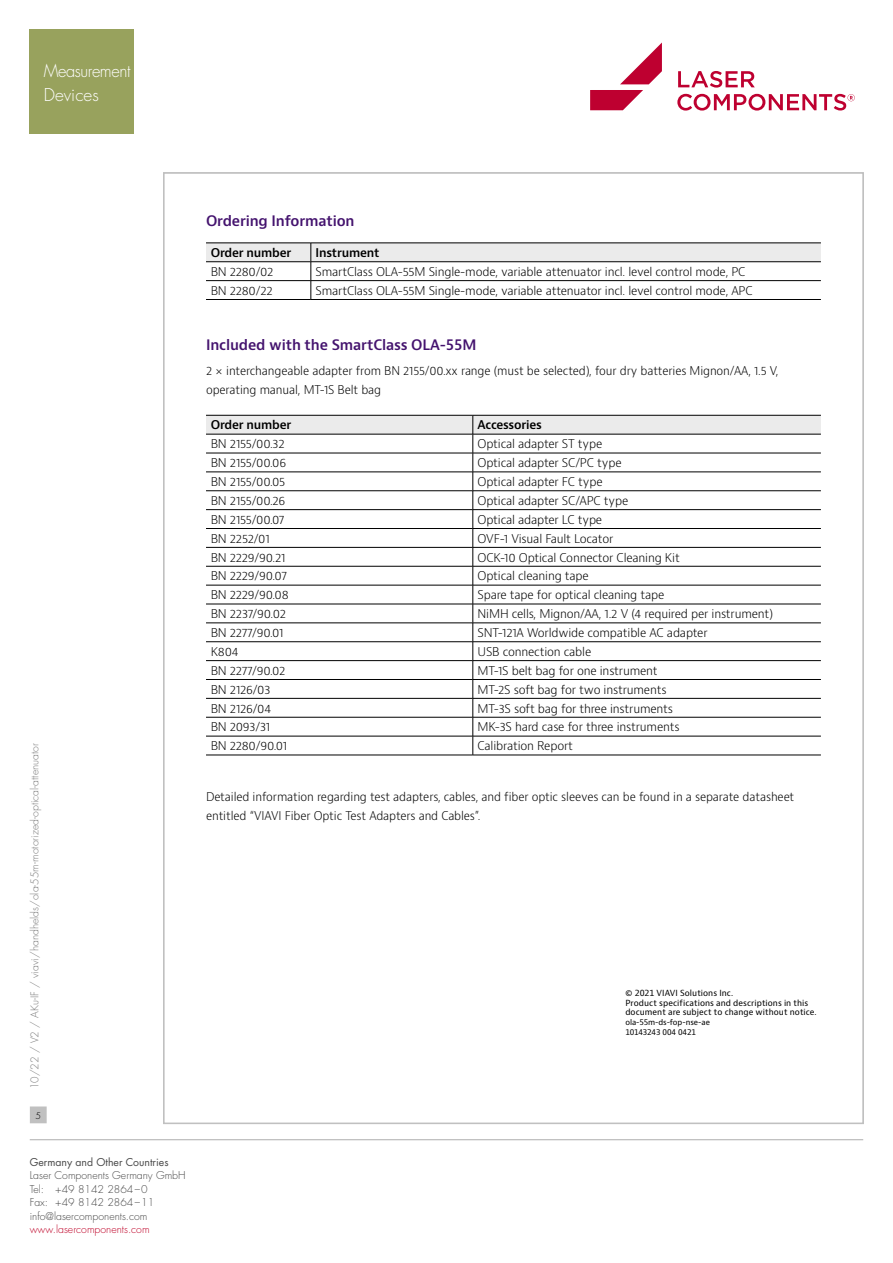
<style>
.page{position:relative;width:893px;height:1263px;background:#fff}
.page>*{position:absolute;margin:0;border:0;box-sizing:border-box;transform-origin:0 0}
.t1{font:300 17.25px/24px "Futura Std";letter-spacing:-.025em;color:#fff;scale:.95 1}
.t2{font:600 14.1px "Bernino Sans";letter-spacing:-.01em;color:#44136e}
.t3{font:300 11.7px/18.8px "Bernino Sans";letter-spacing:-.015em;color:#000}
.t4{font:600 11.7px "Bernino Sans";letter-spacing:-.015em;color:#000}
.t5{font:300 10.5px/13.5px "Futura Std";color:#484848}
.t6{font:300 10.5px "Futura Std";color:#7c7c7c}
.t7{font:10.5px "Futura Std";color:#484848}
.t8{font:300 10.5px "Futura Std";color:#be0027}
.t9{font:300 9px "Futura Std";color:#000}
.t10{font:8.25px/9.9px "Bernino Sans";letter-spacing:.005em;color:#000}
.t11{font:7.65px/9.9px "Bernino Sans";letter-spacing:-.015em;color:#000}
</style>
<div class="page">
<hr style="left:30px;top:1139px;width:833px;height:1px;background:#c0c0c0">
<div style="left:31px;top:1107px;width:15px;height:16px;background:#c0c0c0"></div>
<div style="left:30px;top:1106px;width:17px;height:17px;border:1px solid #c0c0c0"></div>
<svg style="left:677px;top:71px;width:178px;height:40px"></svg>
<svg style="left:590px;top:43px;width:72px;height:67px"></svg>
<svg style="left:206px;top:243px;width:615px;height:56px"></svg>
<hr style="left:206px;top:299px;width:105px;height:1px;background:#000">
<hr style="left:311px;top:299px;width:510px;height:1px;background:#000">
<svg style="left:206px;top:415px;width:615px;height:340px"></svg>
<hr style="left:206px;top:755px;width:267px;height:1px;background:#000">
<hr style="left:473px;top:755px;width:348px;height:1px;background:#000">
<div style="left:30px;top:30px;width:104px;height:104px;background:#98a25d"></div>
<h1 class="t1" style="left:44px;top:59px;width:93px">Measurement<br>Devices</h1>
<p class="t6" style="left:28px;top:1089px;width:348px;rotate:-90deg">10/22 / V2 / AKu-IF / viavi/handhelds/ola-55m-motorized-optical-attenuator</p>
<p class="t9" style="left:35px;top:1110px;width:7px">5</p>
<p class="t7" style="left:30px;top:1155px;width:140px">Germany and Other Countries</p>
<p class="t5" style="left:30px;top:1169px;width:157px">Laser Components Germany GmbH<br>Tel: +49 8142 2864–0<br>Fax: +49 8142 2864–11 info@lasercomponents.com</p>
<p class="t8" style="left:30px;top:1223px;width:121px">www.lasercomponents.com</p>
<p class="t2" style="left:206px;top:212px;width:150px">Ordering Information</p>
<p class="t4" style="left:211px;top:245px;width:82px">Order number</p>
<p class="t4" style="left:316px;top:245px;width:66px">Instrument</p>
<p class="t3" style="left:211px;top:262px;width:64px">BN 2280/02</p>
<p class="t3" style="left:316px;top:262px;width:431px">SmartClass OLA-55M Single-mode, variable attenuator incl. level control mode, PC</p>
<p class="t3" style="left:211px;top:281px;width:63px">BN 2280/22</p>
<p class="t3" style="left:316px;top:281px;width:439px">SmartClass OLA-55M Single-mode, variable attenuator incl. level control mode, APC</p>
<p class="t2" style="left:206px;top:335px;width:272px">Included with the SmartClass OLA-55M</p>
<p class="t3" style="left:206px;top:361px;width:574px">2 × interchangeable adapter from BN 2155/00.xx range (must be selected), four dry batteries Mignon/AA, 1.5 V, operating manual, MT-1S Belt bag</p>
<p class="t4" style="left:211px;top:418px;width:82px">Order number</p>
<p class="t4" style="left:477px;top:418px;width:66px">Accessories</p>
<p class="t3" style="left:211px;top:435px;width:76px">BN 2155/00.32</p>
<p class="t3" style="left:477px;top:435px;width:126px">Optical adapter ST type</p>
<p class="t3" style="left:211px;top:454px;width:77px">BN 2155/00.06</p>
<p class="t3" style="left:477px;top:454px;width:146px">Optical adapter SC/PC type</p>
<p class="t3" style="left:211px;top:473px;width:76px">BN 2155/00.05</p>
<p class="t3" style="left:477px;top:473px;width:127px">Optical adapter FC type</p>
<p class="t3" style="left:211px;top:491px;width:76px">BN 2155/00.26</p>
<p class="t3" style="left:477px;top:491px;width:152px">Optical adapter SC/APC type</p>
<p class="t3" style="left:211px;top:510px;width:75px">BN 2155/00.07</p>
<p class="t3" style="left:477px;top:510px;width:126px">Optical adapter LC type</p>
<p class="t3" style="left:211px;top:529px;width:60px">BN 2252/01</p>
<p class="t3" style="left:477px;top:529px;width:137px">OVF-1 Visual Fault Locator</p>
<p class="t3" style="left:211px;top:548px;width:76px">BN 2229/90.21</p>
<p class="t3" style="left:477px;top:548px;width:204px">OCK-10 Optical Connector Cleaning Kit</p>
<p class="t3" style="left:211px;top:567px;width:78px">BN 2229/90.07</p>
<p class="t3" style="left:477px;top:567px;width:113px">Optical cleaning tape</p>
<p class="t3" style="left:211px;top:586px;width:79px">BN 2229/90.08</p>
<p class="t3" style="left:477px;top:586px;width:188px">Spare tape for optical cleaning tape</p>
<p class="t3" style="left:211px;top:605px;width:77px">BN 2237/90.02</p>
<p class="t3" style="left:477px;top:605px;width:297px">NiMH cells, Mignon/AA, 1.2 V (4 required per instrument)</p>
<p class="t3" style="left:211px;top:624px;width:74px">BN 2277/90.01</p>
<p class="t3" style="left:477px;top:624px;width:232px">SNT-121A Worldwide compatible AC adapter</p>
<p class="t3" style="left:211px;top:642px;width:30px">K804</p>
<p class="t3" style="left:477px;top:642px;width:115px">USB connection cable</p>
<p class="t3" style="left:211px;top:661px;width:76px">BN 2277/90.02</p>
<p class="t3" style="left:477px;top:661px;width:182px">MT-1S belt bag for one instrument</p>
<p class="t3" style="left:211px;top:680px;width:61px">BN 2126/03</p>
<p class="t3" style="left:477px;top:680px;width:191px">MT-2S soft bag for two instruments</p>
<p class="t3" style="left:211px;top:699px;width:62px">BN 2126/04</p>
<p class="t3" style="left:477px;top:699px;width:197px">MT-3S soft bag for three instruments</p>
<p class="t3" style="left:211px;top:718px;width:61px">BN 2093/31</p>
<p class="t3" style="left:477px;top:718px;width:204px">MK-3S hard case for three instruments</p>
<p class="t3" style="left:211px;top:737px;width:78px">BN 2280/90.01</p>
<p class="t3" style="left:477px;top:737px;width:97px">Calibration Report</p>
<p class="t3" style="left:206px;top:788px;width:590px">Detailed information regarding test adapters, cables, and fiber optic sleeves can be found in a separate datasheet entitled “VIAVI Fiber Optic Test Adapters and Cables”.</p>
<p class="t10" style="left:625px;top:988px;width:193px">© 2021 VIAVI Solutions Inc.<br>Product specifications and descriptions in this document are subject to change without notice.</p>
<p class="t11" style="left:625px;top:1018px;width:86px">ola-55m-ds-fop-nse-ae<br>10143243 004 0421</p>
</div>
